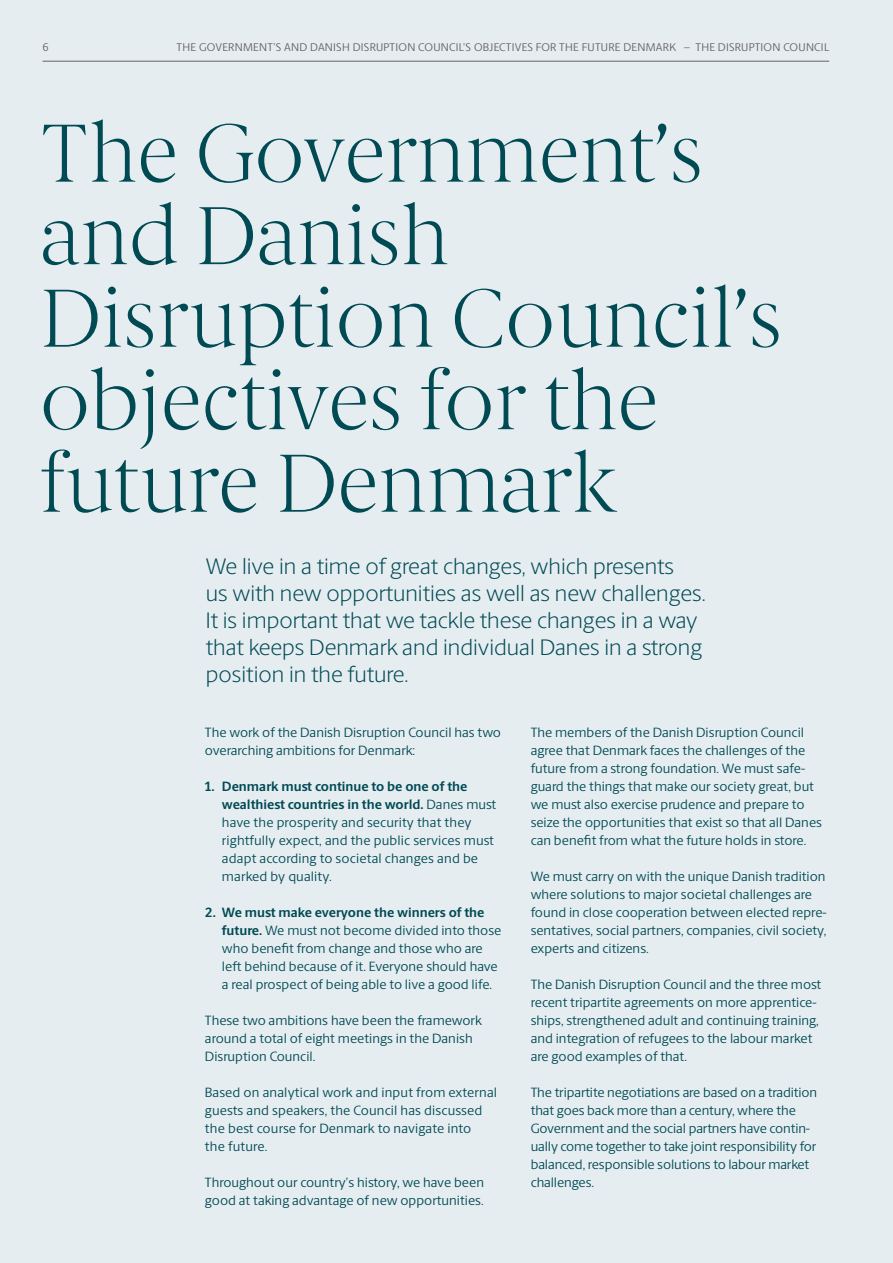
<style>
.page{position:relative;width:893px;height:1263px;background:#e6edf1}
.page>*{position:absolute;margin:0;border:0;box-sizing:border-box;transform-origin:0 0}
.t1{font:200 82.5px/82.5px "Berlingske Serif Text";color:#004a54}
.t2{font:300 22.5px/27px "Berlingske Sans";color:#004a54}
.t3{font:13.5px/18px "Berlingske Sans";color:#004a54}
.t4{font:11.25px "Berlingske Sans";letter-spacing:.025em;color:#636362}
.s1{font-weight:700}
</style>
<div class="page">
<hr style="left:43px;top:61px;width:786px;height:1px;background:#636362">
<p class="t4" style="left:43px;top:40px;width:8px">6</p>
<p class="t4" style="left:177px;top:40px;width:654px">THE GOVERNMENT’S AND DANISH DISRUPTION COUNCIL’S OBJECTIVES FOR THE FUTURE DENMARK – THE DISRUPTION COUNCIL</p>
<h2 class="t1" style="left:40px;top:108px;width:744px">The Government’s and Danish<br>Disruption Council’s objectives for the future Denmark</h2>
<p class="t2" style="left:206px;top:552px;width:501px">We live in a time of great changes, which presents<br>us with new opportunities as well as new challenges.<br>It is important that we tackle these changes in a way that keeps Denmark and individual Danes in a strong position in the future.</p>
<p class="t3" style="left:205px;top:723px;width:298px">The work of the Danish Disruption Council has two overarching ambitions for Denmark:</p>
<p class="t3" style="left:222px;top:777px;width:276px;text-indent:-17px"><span class="s1">1. Denmark must continue to be one of the wealthiest countries in the world.</span> Danes must have the prosperity and security that they rightfully expect, and the public services must adapt according to societal changes and be marked by quality.</p>
<p class="t3" style="left:222px;top:903px;width:281px;text-indent:-17px"><span class="s1">2. We must make everyone the winners of the future.</span> We must not become divided into those who benefit from change and those who are left behind because of it. Everyone should have a real prospect of being able to live a good life.</p>
<p class="t3" style="left:205px;top:1011px;width:278px">These two ambitions have been the framework around a total of eight meetings in the Danish<br>Disruption Council.</p>
<p class="t3" style="left:205px;top:1083px;width:294px">Based on analytical work and input from external guests and speakers, the Council has discussed the best course for Denmark to navigate into<br>the future.</p>
<p class="t3" style="left:205px;top:1173px;width:281px">Throughout our country’s history, we have been good at taking advantage of new opportunities.</p>
<p class="t3" style="left:531px;top:723px;width:293px">The members of the Danish Disruption Council agree that Denmark faces the challenges of the future from a strong foundation. We must safe&shy;guard the things that make our society great, but we must also exercise prudence and prepare to seize the opportunities that exist so that all Danes can benefit from what the future holds in store.</p>
<p class="t3" style="left:531px;top:867px;width:298px">We must carry on with the unique Danish tradition where solutions to major societal challenges are found in close cooperation between elected repre&shy;sentatives, social partners, companies, civil society, experts and citizens.</p>
<p class="t3" style="left:531px;top:975px;width:292px">The Danish Disruption Council and the three most recent tripartite agreements on more apprentice&shy;ships, strengthened adult and continuing training, and integration of refugees to the labour market are good examples of that.</p>
<p class="t3" style="left:531px;top:1083px;width:288px">The tripartite negotiations are based on a tradition that goes back more than a century, where the Government and the social partners have contin&shy;ually come together to take joint responsibility for balanced, responsible solutions to labour market challenges.</p>
</div>
